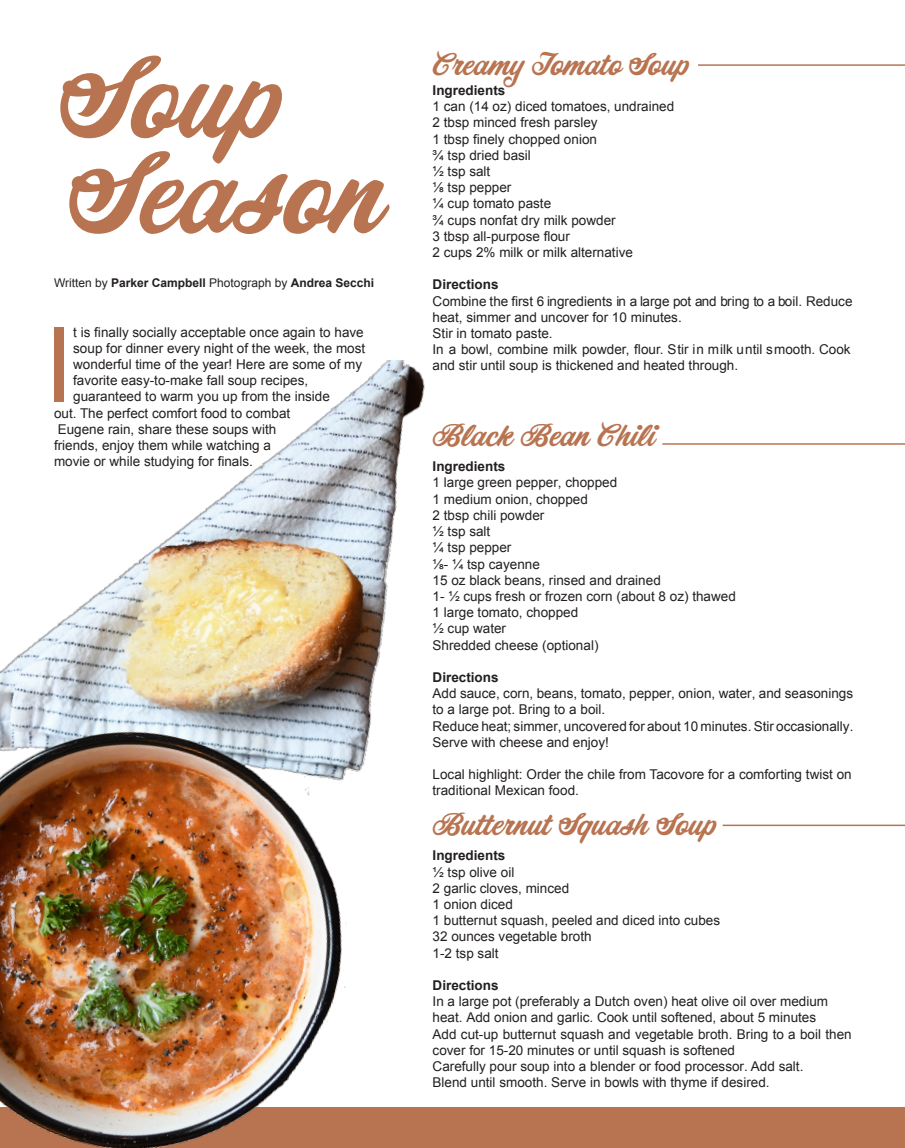
<style>
.page{position:relative;width:905px;height:1148px;background:#fff}
.page>*{position:absolute;margin:0;border:0;box-sizing:border-box;transform-origin:0 0}
.t1{font:105px "Corner Store JF";color:#b87451}
.t2{font:104.1px "Arial";color:#b87451}
.t3{font:28.5px "Corner Store JF";color:#b87451}
.t4{font:13.5px/16.2px "Arial";color:#231f20}
.t5{font:700 12px "Arial";color:#231f20}
.s1{font-weight:700}
.s2{font-style:inherit}
.s3{font-weight:400}
</style>
<div class="page">
<div style="left:0;top:1107px;width:904px;height:41px;background:#b87451"></div>
<img style="left:0;top:360px;width:425px;height:788px">
<hr style="left:698px;top:64px;width:206px;height:2px;background:#b87451">
<hr style="left:662px;top:443px;width:242px;height:2px;background:#b87451">
<hr style="left:722px;top:824px;width:182px;height:2px;background:#b87451">
<p class="t1" style="left:58px;top:22px;width:222px">Soup</p>
<p class="t3" style="left:432px;top:44px;width:257px">Creamy Tomato Soup</p>
<p class="t4" style="left:432px;top:82px;width:243px"><span class="s1">Ingredients<br></span>1 can (14 oz) diced tomatoes, undrained<br>2 tbsp minced fresh parsley<br>1 tbsp finely chopped onion<br>¾ tsp dried basil<br>½ tsp salt<br>⅛ tsp pepper<br>¼ cup tomato paste<br>¾ cups nonfat dry milk powder<br>3 tbsp all-purpose flour<br>2 cups 2% milk <span class="s2">or milk alternative</span></p>
<p class="t4" style="left:432px;top:277px;width:421px"><span class="s1">Directions<br></span>Combine the first 6 ingredients in a large pot and bring to a boil. Reduce heat, simmer and uncover for 10 minutes.<br>Stir in tomato paste.<br>In a bowl, combine milk powder, flour. Stir in milk until smooth. Cook and stir until soup is thickened and heated through.</p>
<p class="t1" style="left:68px;top:117px;width:316px">Season</p>
<p class="t5" style="left:54px;top:274px;width:321px"><span class="s3">Written by</span> Parker Campbell <span class="s3">Photograph by</span> Andrea Secchi</p>
<p class="t2" style="left:44px;top:297px;width:30px">I</p>
<p class="t4" style="left:73px;top:324px;width:292px">t is finally socially acceptable once again to have</p>
<p class="t4" style="left:73px;top:340px;width:293px">soup for dinner every night of the week, the most</p>
<p class="t4" style="left:73px;top:356px;width:290px">wonderful time of the year! Here are some of my</p>
<p class="t4" style="left:73px;top:372px;width:236px">favorite easy-to-make fall soup recipes,</p>
<p class="t4" style="left:73px;top:389px;width:258px">guaranteed to warm you up from the inside</p>
<p class="t4" style="left:54px;top:405px;width:238px">out. The perfect comfort food to combat</p>
<p class="t4" style="left:58px;top:421px;width:220px">Eugene rain, share these soups with</p>
<p class="t4" style="left:54px;top:437px;width:218px">friends, enjoy them while watching a</p>
<p class="t4" style="left:54px;top:453px;width:200px">movie or while studying for finals.</p>
<p class="t3" style="left:432px;top:415px;width:224px">Black Bean Chili</p>
<p class="t4" style="left:432px;top:458px;width:305px"><span class="s1">Ingredients<br></span>1 large green pepper, chopped<br>1 medium onion<span class="s2">,</span> chopped<br>2 tbsp chili powder<br>½ tsp salt<br>¼ tsp pepper<br>⅛- ¼ tsp cayenne<br>15 oz black beans<span class="s2">,</span> rinsed and drained<br>1- ½ cups fresh or frozen corn (about 8 oz) thawed<br>1 large tomato, chopped<br>½ cup water<br>Shredded cheese (optional)</p>
<p class="t4" style="left:432px;top:669px;width:422px"><span class="s1">Directions<br></span>Add sauce, corn, beans, tomato, pepper, onion, water, and seasonings to a large pot. Bring to a boil.<br>Reduce heat; simmer, uncovered for about 10 minutes. Stir occasionally.<br>Serve with cheese and enjoy!</p>
<p class="t4" style="left:432px;top:766px;width:420px">Local highlight: Order the chile from Tacovore for a comforting twist on traditional Mexican food.</p>
<p class="t3" style="left:432px;top:804px;width:285px">Butternut Squash Soup</p>
<p class="t4" style="left:432px;top:847px;width:289px"><span class="s1">Ingredients<br></span>½ tsp olive oil<br>2 garlic cloves<span class="s2">,</span> minced<br>1 onion diced<br>1 butternut squash<span class="s2">,</span> peeled and diced into cubes<br>32 ounces vegetable broth<br>1-2 tsp salt</p>
<p class="t4" style="left:432px;top:977px;width:420px"><span class="s1">Directions<br></span>In a large <span class="s2">pot</span> (preferably a <span class="s2">Dutch</span> oven) heat olive oil over medium heat. Add onion and garlic. Cook until softened, about 5 minutes<br>Add cut-up butternut squash and vegetable broth. Bring to a boil then cover for 15-20 minutes or until squash is softened<br>Carefully pour soup into a blender or food processor. Add salt.<br>Blend until smooth. Serve in bowls with thyme if desired.</p>
</div>
